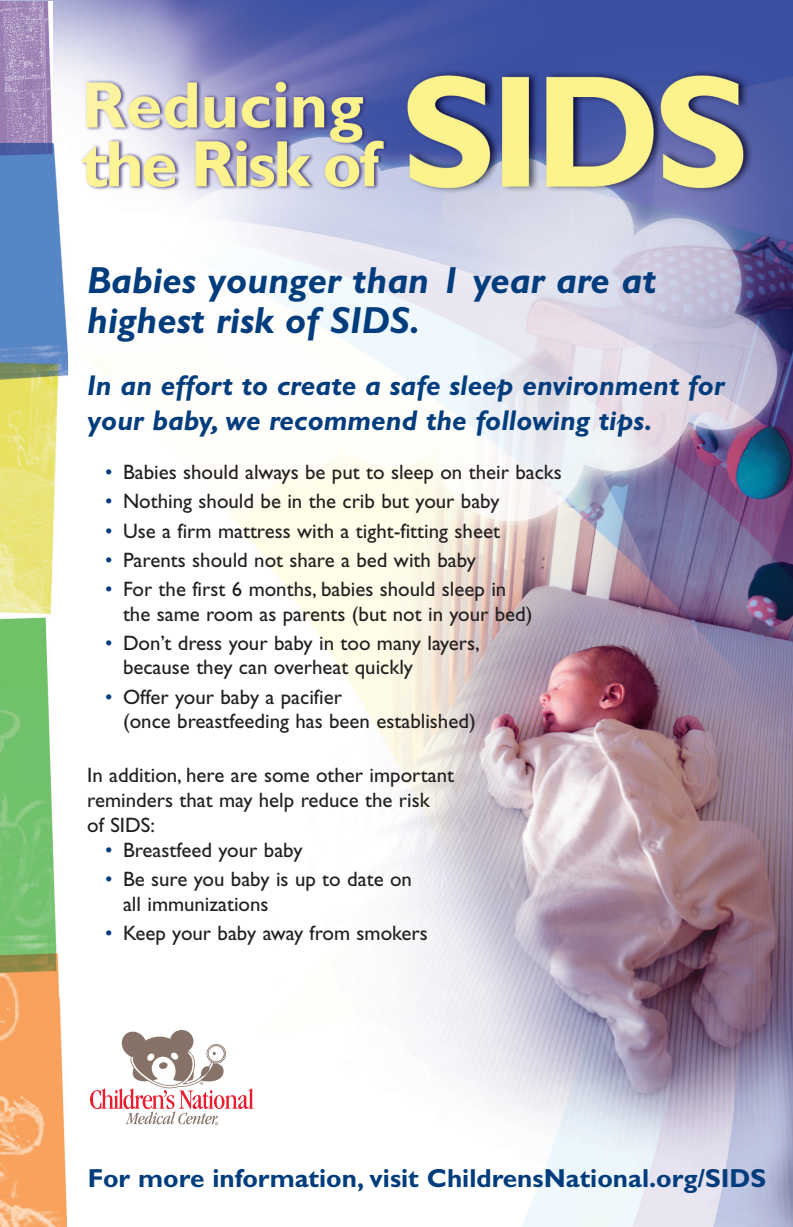
<style>
.page{position:relative;width:793px;height:1227px;background:#fff}
.page>*{position:absolute;margin:0;border:0;box-sizing:border-box;transform-origin:0 0}
.t1{font:italic 700 37.8px/39.9px "Gill Sans";color:#013d7d}
.t2{font:italic 700 28.7px/35.2px "Gill Sans";color:#013d7d}
.t3{font:700 26.1px "Gill Sans";color:#013d7d}
.t4{font:20.9px/24.8px "Gill Sans";color:#231f20}
.s1{color:#013d7d}
</style>
<div class="page">
<img style="left:0;top:0;width:792px;height:1226px">
<div style="left:84px;top:1022px;width:175px;height:117px;background:#fff"></div>
<svg style="left:90px;top:1030px;width:163px;height:95px"></svg>
<img style="left:0;top:143px;width:68px;height:854px">
<img style="left:0;top:953px;width:67px;height:273px">
<img style="left:0;top:1px;width:52px;height:160px">
<h1 class="t1" style="left:87px;top:265px;width:570px">Babies younger than 1 year are at highest risk of SIDS.</h1>
<h2 class="t2" style="left:87px;top:370px;width:638px">In an effort to create a safe sleep environment for your baby, we recommend the following tips.</h2>
<p class="t4" style="left:105px;top:462px;width:458px"><span class="s1">•</span> Babies should always be put to sleep on their backs</p>
<p class="t4" style="left:105px;top:491px;width:395px"><span class="s1">•</span> Nothing should be in the crib but your baby</p>
<p class="t4" style="left:105px;top:520px;width:396px"><span class="s1">•</span> Use a firm mattress with a tight-fitting sheet</p>
<p class="t4" style="left:105px;top:549px;width:372px"><span class="s1">•</span> Parents should not share a bed with baby</p>
<p class="t4" style="left:123px;top:578px;width:411px;text-indent:-18px"><span class="s1">•</span> For the first 6 months, babies should sleep in the same room as parents (but not in your bed)</p>
<p class="t4" style="left:123px;top:632px;width:358px;text-indent:-18px"><span class="s1">•</span> Don’t dress your baby in too many layers, because they can overheat quickly</p>
<p class="t4" style="left:123px;top:686px;width:354px;text-indent:-18px"><span class="s1">•</span> Offer your baby a pacifier<br>(once breastfeeding has been established)</p>
<p class="t4" style="left:87px;top:765px;width:368px">In addition, here are some other important reminders that may help reduce the risk<br>of SIDS:</p>
<p class="t4" style="left:105px;top:839px;width:199px"><span class="s1">•</span> Breastfeed your baby</p>
<p class="t4" style="left:123px;top:868px;width:290px;text-indent:-18px"><span class="s1">•</span> Be sure you baby is up to date on all immunizations</p>
<p class="t4" style="left:105px;top:922px;width:324px"><span class="s1">•</span> Keep your baby away from smokers</p>
<p class="t3" style="left:88px;top:1169px;width:679px">For more information, visit ChildrensNational.org/SIDS</p>
</div>
